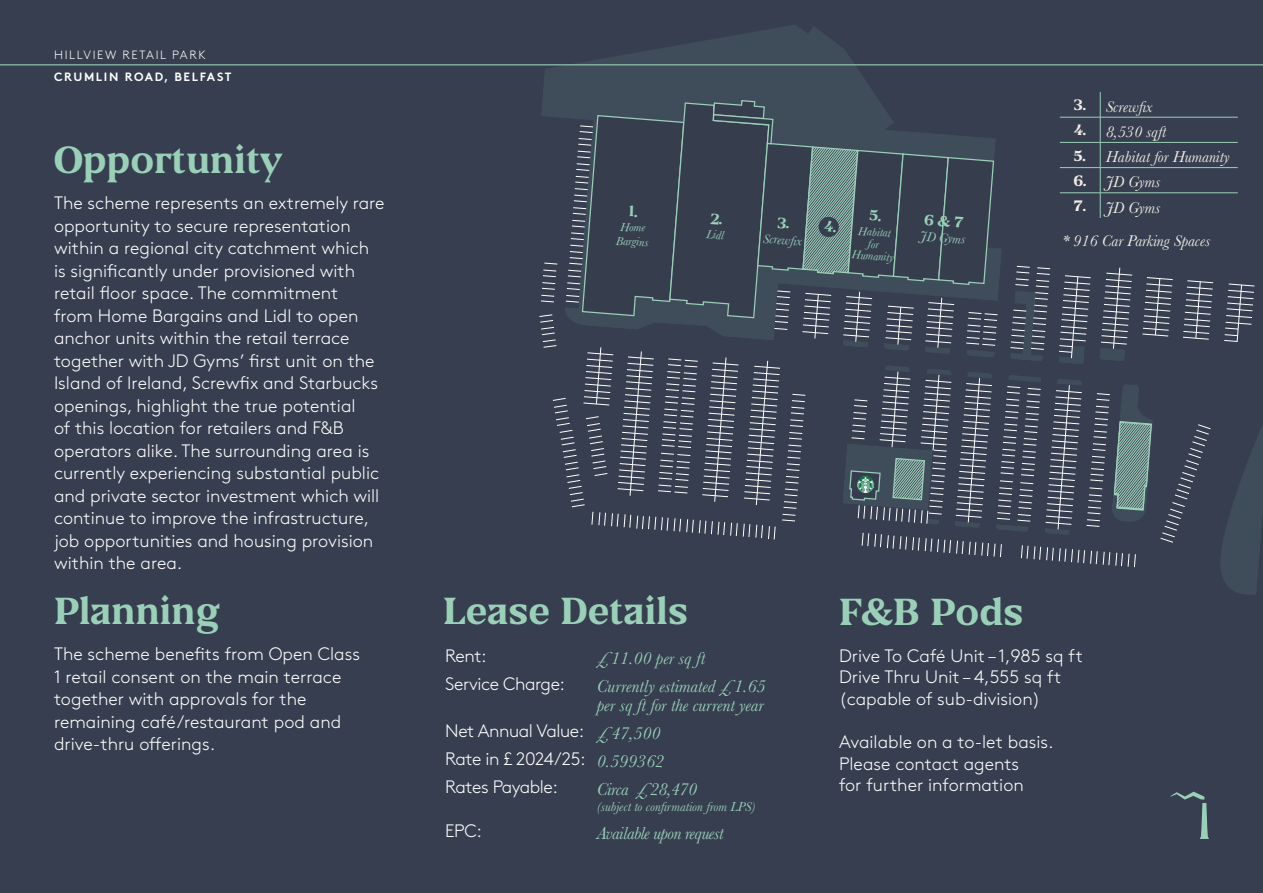
<style>
.page{position:relative;width:1263px;height:893px;background:#363e4f}
.page>*{position:absolute;margin:0;border:0;box-sizing:border-box;transform-origin:0 0}
.t1{font:700 37.5px "Blaak";color:#9ad0b8}
.t2{font:300 18px/22.5px "Brown Std";color:#fff}
.t3{font:300 18px/27.9px "Brown Std";letter-spacing:-.025em;color:#fff}
.t4{font:italic 18px/19.5px "Baskerville";color:#9ad0b8}
.t5{font:italic 18px "Baskerville";letter-spacing:-.025em;color:#9ad0b8}
.t6{font:italic 16.35px/33.5px "Baskerville";color:#f1ede6}
.t7{font:italic 13.5px "Baskerville";color:#9ad0b8}
.t8{font:italic 12.15px/14.4px "Baskerville";color:#9ad0b8}
.t9{font:700 12px "Brown Std";letter-spacing:.135em;color:#fff}
.t10{font:300 12px "Brown Std";letter-spacing:.135em;color:#fff}
.t11{font:italic 12px/12px "Baskerville";color:#9ad0b8;text-align:center}
.s1{font-family:"Blaak";font-weight:700;font-style:normal;font-size:15px}
.s2{font-family:"Baskerville";font-weight:400;font-style:italic;color:#9ad0b8}
</style>
<div class="page">
<hr style="left:0;top:64px;width:1263px;height:1px;background:#9ad0b8">
<svg style="left:1170px;top:792px;width:39px;height:47px"></svg>
<svg style="left:540px;top:25px;width:462px;height:67px"></svg>
<svg style="left:539px;top:92px;width:724px;height:503px"></svg>
<p class="t10" style="left:54px;top:48px;width:153px">HILLVIEW RETAIL PARK</p>
<p class="t9" style="left:54px;top:70px;width:179px">CRUMLIN ROAD, BELFAST</p>
<h1 class="t1" style="left:54px;top:137px;width:230px">Opportunity</h1>
<p class="t2" style="left:54px;top:192px;width:332px">The scheme represents an extremely rare opportunity to secure representation within a regional city catchment which is significantly under provisioned with retail floor space. The commitment<br>from Home Bargains and Lidl to open anchor units within the retail terrace together with JD Gyms’ first unit on the Island of Ireland, Screwfix and Starbucks openings, highlight the true potential<br>of this location for retailers and F&amp;B operators alike. The surrounding area is currently experiencing substantial public and private sector investment which will continue to improve the infrastructure, job opportunities and housing provision within the area.</p>
<h1 class="t1" style="left:54px;top:588px;width:168px">Planning</h1>
<p class="t2" style="left:54px;top:643px;width:307px">The scheme benefits from Open Class<br>1 retail consent on the main terrace together with approvals for the remaining café/restaurant pod and drive-thru offerings.</p>
<p class="t8" style="left:617px;top:219px;width:34px;rotate:2deg">Home<br>Bargins</p>
<p class="t8" style="left:707px;top:227px;width:19px;rotate:4deg">Lidl</p>
<p class="t7" style="left:764px;top:229px;width:40px;rotate:4deg">Screwfi x</p>
<p class="t11" style="left:854px;top:224px;width:44px;rotate:4deg">Habitat for<br>Humanity</p>
<p class="t7" style="left:921px;top:227px;width:47px;rotate:4deg">JD Gyms</p>
<p class="t6" style="left:1074px;top:90px;width:80px"><span class="s1">3.</span> Screwfix</p>
<p class="t6" style="left:1074px;top:115px;width:94px"><span class="s1">4.</span> 8,530 sqft</p>
<p class="t6" style="left:1074px;top:140px;width:157px"><span class="s1">5.</span> Habitat for Humanity</p>
<p class="t6" style="left:1074px;top:165px;width:88px"><span class="s1">6.</span> JD Gyms</p>
<p class="t6" style="left:1062px;top:191px;width:150px;text-indent:12px"><span class="s1">7.</span> JD Gyms<br>* 916 Car Parking Spaces</p>
<h1 class="t1" style="left:443px;top:588px;width:246px">Lease Details</h1>
<p class="t2" style="left:445px;top:645px;width:43px">Rent:</p>
<p class="t4" style="left:597px;top:649px;width:110px">£11.00 per sq ft</p>
<p class="t3" style="left:445px;top:670px;width:121px">Service Charge:</p>
<p class="t4" style="left:597px;top:676px;width:170px">Currently estimated £1.65 per sq ft for the current year</p>
<p class="t3" style="left:445px;top:717px;width:220px">Net Annual Value: <span class="s2">£47,500<br></span>Rate in £ 2024/25: <span class="s2">0.599362<br></span>Rates Payable:</p>
<p class="t5" style="left:597px;top:777px;width:102px">Circa £28,470</p>
<p class="t7" style="left:597px;top:798px;width:160px">(subject to confirmation from LPS)</p>
<p class="t2" style="left:445px;top:819px;width:38px">EPC:</p>
<p class="t5" style="left:597px;top:821px;width:128px">Available upon request</p>
<h1 class="t1" style="left:839px;top:589px;width:186px">F&amp;B Pods</h1>
<p class="t2" style="left:839px;top:645px;width:245px;line-height:21.6px">Drive To Café Unit – 1,985 sq ft<br>Drive Thru Unit – 4,555 sq ft (capable of sub-division)</p>
<p class="t2" style="left:839px;top:731px;width:216px;line-height:21.6px">Available on a to-let basis.<br>Please contact agents<br>for further information</p>
</div>
